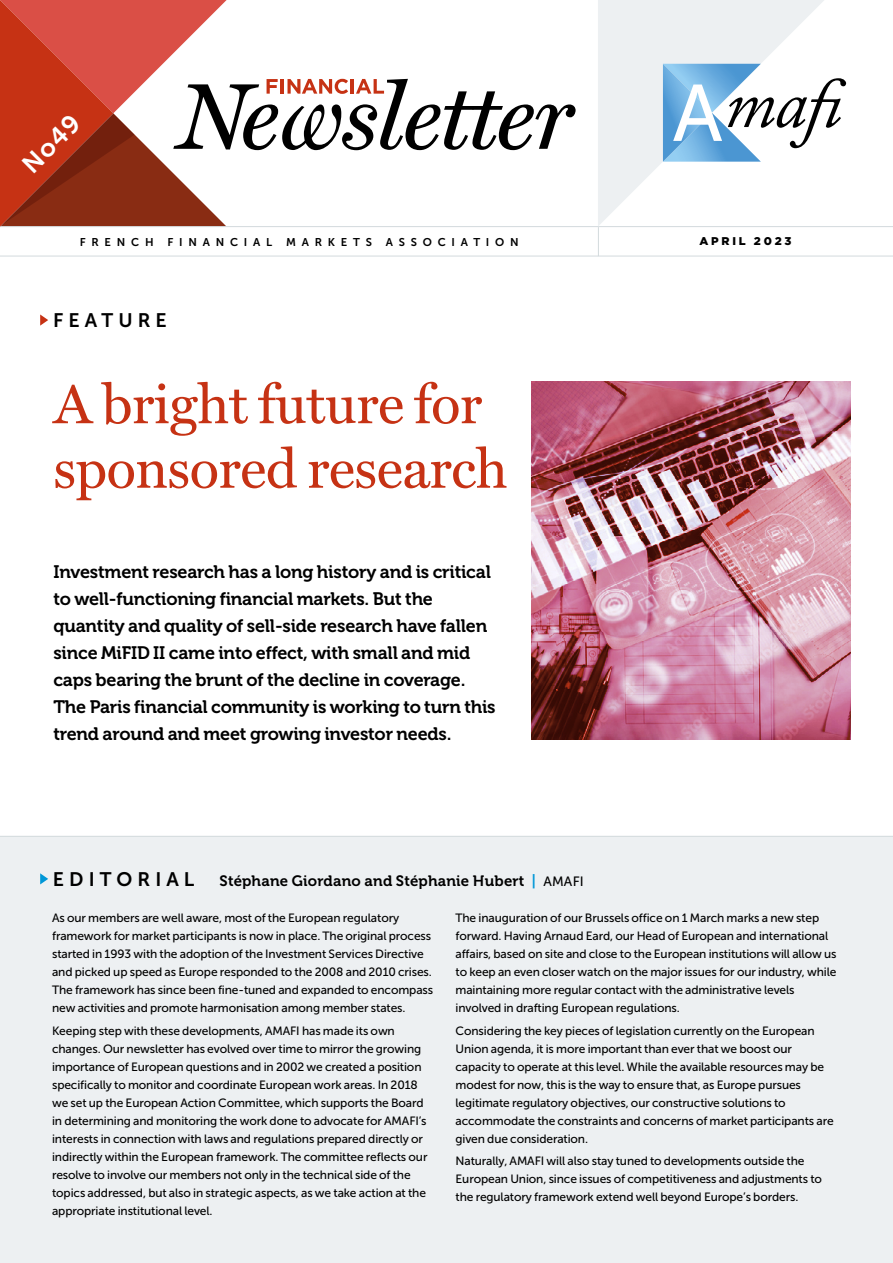
<style>
.page{position:relative;width:893px;height:1263px;background:#fff}
.page>*{position:absolute;margin:0;border:0;box-sizing:border-box;transform-origin:0 0}
.t1{font:55.5px/64.5px "Miller Text Roman";letter-spacing:-.01em;color:#c63214}
.t2{font:25.5px "Museo Sans For Dell 700";color:#fff}
.t3{font:19.5px "Museo Sans For Dell 700";letter-spacing:.26em;color:#000}
.t4{font:18px/27px "Museo 700";letter-spacing:-.01em;color:#000}
.t5{font:15px "Museo 700";letter-spacing:.015em;color:#000}
.t6{font:12px/18px "Museo Sans For Dell 500";letter-spacing:-.01em;color:#000}
.t7{font:11.25px "Museo Sans For Dell 700";letter-spacing:.515em;color:#000}
.t8{font:900 11.25px "Gotham";letter-spacing:.25em;color:#000}
.s1{color:#0097d7}
.s2{font-family:"Museo Sans For Dell 500";font-size:13.5px}
</style>
<div class="page">
<div style="left:0;top:837px;width:893px;height:426px;background:#edf0f2"></div>
<svg style="left:40px;top:873px;width:8px;height:11px"></svg>
<hr style="left:0;top:836px;width:893px;height:1px;background:#d3dadd">
<hr style="left:0;top:226px;width:893px;height:1px;background:#d3dadd">
<svg style="left:598px;top:0;width:226px;height:226px;fill:#edf0f2"></svg>
<svg style="left:663px;top:64px;width:183px;height:98px"></svg>
<hr style="left:0;top:256px;width:893px;height:1px;background:#d3dadd">
<svg style="left:598px;top:227px;width:1px;height:29px"></svg>
<svg style="left:0;top:0;width:576px;height:227px"></svg>
<svg style="left:40px;top:314px;width:8px;height:12px"></svg>
<svg style="left:531px;top:382px;width:320px;height:358px;background:#bd7d8f"></svg>
<h2 class="t2" style="left:16px;top:158px;width:72px;rotate:-45deg">No49</h2>
<p class="t7" style="left:80px;top:235px;width:441px">FRENCH FINANCIAL MARKETS ASSOCIATION</p>
<p class="t8" style="left:699px;top:234px;width:94px">APRIL 2023</p>
<h3 class="t3" style="left:53px;top:310px;width:115px">FEATURE</h3>
<h1 class="t1" style="left:53px;top:372px;width:456px">A bright future for sponsored research</h1>
<p class="t4" style="left:53px;top:558px;width:444px">Investment research has a long history and is critical to well-functioning financial markets. But the quantity and quality of sell-side research have fallen since MiFID II came into effect, with small and mid caps bearing the brunt of the decline in coverage.<br>The Paris financial community is working to turn this trend around and meet growing investor needs.</p>
<h3 class="t3" style="left:53px;top:868px;width:143px">EDITORIAL</h3>
<p class="t5" style="left:220px;top:872px;width:366px">Stéphane Giordano and Stéphanie Hubert <span class="s1">|</span> <span class="s2">AMAFI</span></p>
<p class="t6" style="left:52px;top:909px;width:383px">As our members are well aware, most of the European regulatory framework for market participants is now in place. The original process started in 1993 with the adoption of the Investment Services Directive and picked up speed as Europe responded to the 2008 and 2010 crises.<br>The framework has since been fine-tuned and expanded to encompass new activities and promote harmonisation among member states.</p>
<p class="t6" style="left:52px;top:1021px;width:377px">Keeping step with these developments, AMAFI has made its own changes. Our newsletter has evolved over time to mirror the growing importance of European questions and in 2002 we created a position specifically to monitor and coordinate European work areas. In 2018 we set up the European Action Committee, which supports the Board in determining and monitoring the work done to advocate for AMAFI’s interests in connection with laws and regulations prepared directly or indirectly within the European framework. The committee reflects our resolve to involve our members not only in the technical side of the topics addressed, but also in strategic aspects, as we take action at the appropriate institutional level.</p>
<p class="t6" style="left:455px;top:909px;width:382px">The inauguration of our Brussels office on 1 March marks a new step forward. Having Arnaud Eard, our Head of European and international affairs, based on site and close to the European institutions will allow us to keep an even closer watch on the major issues for our industry, while maintaining more regular contact with the administrative levels involved in drafting European regulations.</p>
<p class="t6" style="left:455px;top:1021px;width:380px">Considering the key pieces of legislation currently on the European Union agenda, it is more important than ever that we boost our capacity to operate at this level. While the available resources may be modest for now, this is the way to ensure that, as Europe pursues legitimate regulatory objectives, our constructive solutions to accommodate the constraints and concerns of market participants are given due consideration.</p>
<p class="t6" style="left:455px;top:1152px;width:368px">Naturally, AMAFI will also stay tuned to developments outside the<br>European Union, since issues of competitiveness and adjustments to the regulatory framework extend well beyond Europe’s borders.</p>
</div>
